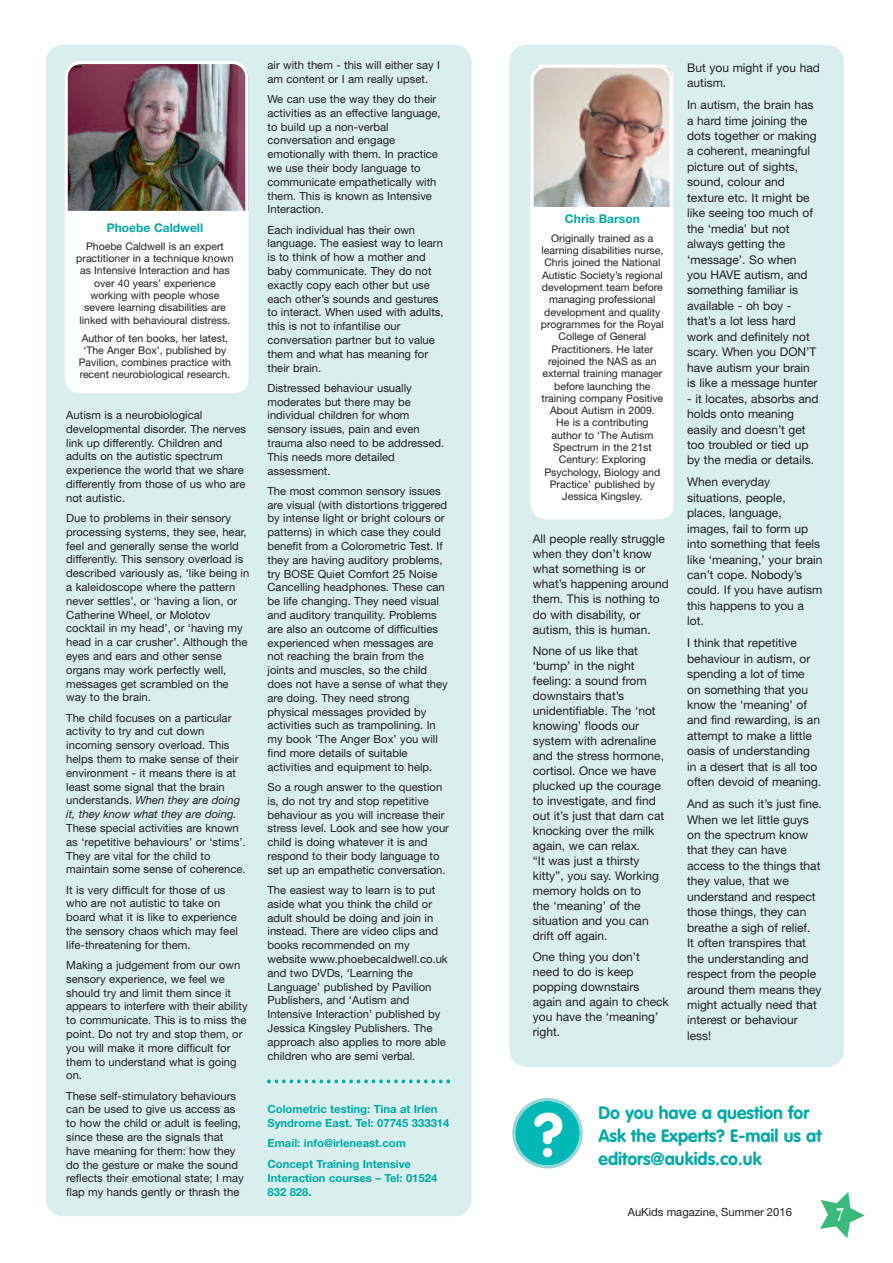
<style>
.page{position:relative;width:893px;height:1263px;background:#fff}
.page>*{position:absolute;margin:0;border:0;box-sizing:border-box;transform-origin:0 0}
.t1{font:18.6px "Airstream ITC";color:#fff}
.t2{font:700 17.7px/23.1px "VAG Rounded";color:#00a9a7}
.t3{font:12px/15.5px "Helvetica Neue LT";color:#231f20}
.t4{font:700 12px "Helvetica Neue LT";color:#00a9a7}
.t5{font:11.25px/13.8px "Helvetica Neue LT";color:#231f20}
.t6{font:700 11.25px/14.1px "Helvetica Neue LT";color:#00a9a7}
.t7{font:10.5px/12.3px "Helvetica Neue LT";color:#231f20;text-align:center}
.s1{font-style:italic}
</style>
<div class="page">
<div style="left:46px;top:45px;width:425px;height:1171px;background:#d8efee;border-radius:17px"></div>
<div style="left:509px;top:45px;width:335px;height:1022px;background:#d8efee;border-radius:17px"></div>
<svg style="left:531px;top:65px;width:141px;height:454px;background:#ece5e2"></svg>
<svg style="left:820px;top:1192px;width:45px;height:46px"></svg>
<img style="left:65px;top:61px;width:183px;height:332px">
<svg style="left:267px;top:1079px;width:183px;height:4px"></svg>
<svg style="left:512px;top:1098px;width:71px;height:70px"></svg>
<p class="t4" style="left:107px;top:223px;width:98px">Phoebe Caldwell</p>
<p class="t7" style="left:76px;top:241px;width:159px">Phoebe Caldwell is an expert practitioner in a technique known as Intensive Interaction and has over 40 years’ experience working with people whose severe learning disabilities are linked with behavioural distress.</p>
<p class="t7" style="left:79px;top:333px;width:154px">Author of ten books, her latest, ‘The Anger Box’, published by<br>Pavilion, combines practice with recent neurobiological research.</p>
<p class="t5" style="left:66px;top:409px;width:181px">Autism is a neurobiological developmental disorder. The nerves link up differently. Children and adults on the autistic spectrum experience the world that we share differently from those of us who are not autistic.</p>
<p class="t5" style="left:66px;top:512px;width:185px">Due to problems in their sensory processing systems, they see, hear, feel and generally sense the world differently. This sensory overload is described variously as, ‘like being in a kaleidoscope where the pattern never settles’, or ‘having a lion, or<br>Catherine Wheel, or Molotov cocktail in my head’, or ‘having my head in a car crusher’. Although the eyes and ears and other sense organs may work perfectly well, messages get scrambled on the way to the brain.</p>
<p class="t5" style="left:66px;top:712px;width:175px">The child focuses on a particular activity to try and cut down incoming sensory overload. This helps them to make sense of their environment - it means there is at least some signal that the brain understands. <span class="s1">When they are doing it, they know what they are doing.</span></p>
<p class="t5" style="left:66px;top:822px;width:181px">These special activities are known as ‘repetitive behaviours’ or ‘stims’.<br>They are vital for the child to maintain some sense of coherence.</p>
<p class="t5" style="left:66px;top:884px;width:173px">It is very difficult for those of us who are not autistic to take on board what it is like to experience the sensory chaos which may feel life-threatening for them.</p>
<p class="t5" style="left:66px;top:959px;width:183px">Making a judgement from our own sensory experience, we feel we should try and limit them since it appears to interfere with their ability to communicate. This is to miss the point. Do not try and stop them, or you will make it more difficult for them to understand what is going on.</p>
<p class="t5" style="left:66px;top:1090px;width:179px">These self-stimulatory behaviours can be used to give us access as to how the child or adult is feeling, since these are the signals that have meaning for them: how they do the gesture or make the sound reflects their emotional state; I may flap my hands gently or thrash the</p>
<p class="t5" style="left:267px;top:59px;width:174px">air with them - this will either say I am content or I am really upset.</p>
<p class="t5" style="left:267px;top:93px;width:175px">We can use the way they do their activities as an effective language, to build up a non-verbal conversation and engage emotionally with them. In practice we use their body language to communicate empathetically with them. This is known as Intensive<br>Interaction.</p>
<p class="t5" style="left:267px;top:224px;width:178px">Each individual has their own language. The easiest way to learn is to think of how a mother and baby communicate. They do not exactly copy each other but use each other’s sounds and gestures to interact. When used with adults, this is not to infantilise our conversation partner but to value them and what has meaning for their brain.</p>
<p class="t5" style="left:267px;top:382px;width:178px">Distressed behaviour usually moderates but there may be individual children for whom sensory issues, pain and even trauma also need to be addressed.<br>This needs more detailed assessment.</p>
<p class="t5" style="left:267px;top:485px;width:182px">The most common sensory issues are visual (with distortions triggered by intense light or bright colours or patterns) in which case they could benefit from a Colorometric Test. If they are having auditory problems, try BOSE Quiet Comfort 25 Noise Cancelling headphones. These can be life changing. They need visual and auditory tranquility. Problems are also an outcome of difficulties experienced when messages are not reaching the brain from the joints and muscles, so the child does not have a sense of what they are doing. They need strong physical messages provided by activities such as trampolining. In my book ‘The Anger Box’ you will find more details of suitable activities and equipment to help.</p>
<p class="t5" style="left:267px;top:781px;width:183px">So a rough answer to the question is, do not try and stop repetitive behaviour as you will increase their stress level. Look and see how your child is doing whatever it is and respond to their body language to set up an empathetic conversation.</p>
<p class="t5" style="left:267px;top:884px;width:182px">The easiest way to learn is to put aside what you think the child or adult should be doing and join in instead. There are video clips and books recommended on my website www.phoebecaldwell.co.uk and two DVDs, ‘Learning the<br>Language’ published by Pavilion<br>Publishers, and ‘Autism and<br>Intensive Interaction’ published by<br>Jessica Kingsley Publishers. The approach also applies to more able children who are semi verbal.</p>
<p class="t6" style="left:267px;top:1103px;width:183px">Colometric testing: Tina at Irlen<br>Syndrome East. Tel: 07745 333314</p>
<p class="t6" style="left:267px;top:1134px;width:145px;line-height:20.5px">Email: info@irleneast.com<br>Concept Training Intensive</p>
<p class="t6" style="left:267px;top:1172px;width:171px">Interaction courses – Tel: 01524<br>832 828.</p>
<p class="t4" style="left:565px;top:215px;width:76px">Chris Barson</p>
<p class="t7" style="left:541px;top:233px;width:125px">Originally trained as a learning disabilities nurse,<br>Chris joined the National<br>Autistic Society’s regional development team before managing professional development and quality programmes for the Royal<br>College of General<br>Practitioners. He later rejoined the NAS as an external training manager before launching the training company Positive<br>About Autism in 2009.<br>He is a contributing author to ‘The Autism<br>Spectrum in the 21st<br>Century: Exploring<br>Psychology, Biology and<br>Practice’ published by<br>Jessica Kingsley.</p>
<p class="t3" style="left:533px;top:533px;width:138px;line-height:15px">All people really struggle when they don’t know what something is or what’s happening around them. This is nothing to do with disability, or autism, this is human.</p>
<p class="t3" style="left:533px;top:644px;width:133px;line-height:15px">None of us like that ‘bump’ in the night feeling: a sound from downstairs that’s unidentifiable. The ‘not knowing’ floods our system with adrenaline and the stress hormone, cortisol. Once we have plucked up the courage to investigate, and find out it’s just that darn cat knocking over the milk again, we can relax.<br>“It was just a thirsty kitty”, you say. Working memory holds on to<br>the ‘meaning’ of the situation and you can drift off again.</p>
<p class="t3" style="left:533px;top:951px;width:138px;line-height:15px">One thing you don’t need to do is keep popping downstairs again and again to check you have the ‘meaning’ right.</p>
<p class="t3" style="left:687px;top:61px;width:134px">But you might if you had autism.</p>
<p class="t3" style="left:687px;top:98px;width:132px">In autism, the brain has a hard time joining the dots together or making a coherent, meaningful picture out of sights, sound, colour and texture etc. It might be like seeing too much of the ‘media’ but not always getting the ‘message’. So when you HAVE autism, and something familiar is available - oh boy - that’s a lot less hard work and definitely not scary. When you DON’T have autism your brain is like a message hunter</p>
<p class="t3" style="left:687px;top:392px;width:133px">- it locates, absorbs and holds onto meaning easily and doesn’t get too troubled or tied up by the media or details.</p>
<p class="t3" style="left:687px;top:475px;width:137px">When everyday situations, people, places, language, images, fail to form up into something that feels like ‘meaning,’ your brain can’t cope. Nobody’s could. If you have autism this happens to you a lot.</p>
<p class="t3" style="left:687px;top:636px;width:136px">I think that repetitive behaviour in autism, or spending a lot of time<br>on something that you know the ‘meaning’ of and find rewarding, is an attempt to make a little oasis of understanding in a desert that is all too often devoid of meaning.</p>
<p class="t3" style="left:687px;top:797px;width:136px">And as such it’s just fine.<br>When we let little guys on the spectrum know that they can have access to the things that they value, that we understand and respect those things, they can breathe a sigh of relief.<br>It often transpires that the understanding and respect from the people around them means they might actually need that interest or behaviour less!</p>
<h2 class="t2" style="left:598px;top:1100px;width:225px">Do you have a question for<br>Ask the Experts? E-mail us at editors@aukids.co.uk</h2>
<p class="t5" style="left:628px;top:1206px;width:166px">AuKids magazine, Summer 2016</p>
<h1 class="t1" style="left:836px;top:1204px;width:9px">7</h1>
</div>
